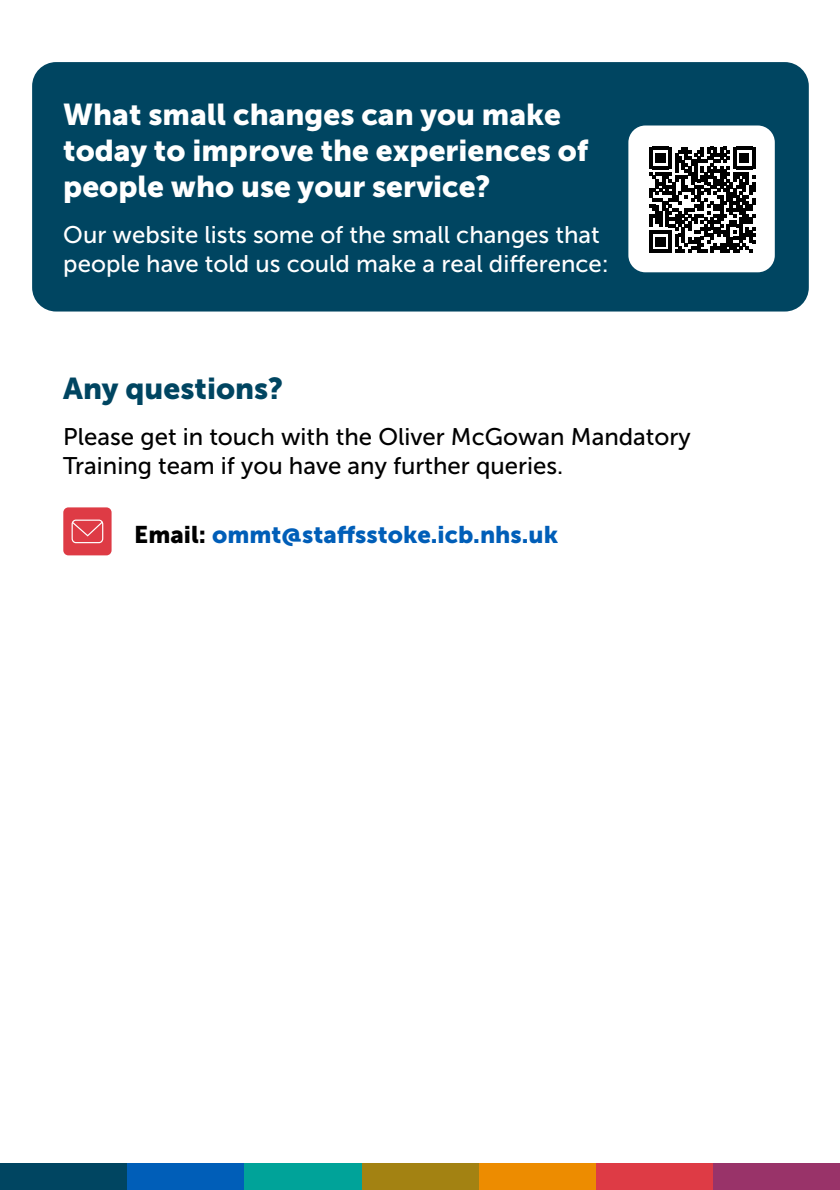
<style>
.page{position:relative;width:840px;height:1190px;background:#fff}
.page>*{position:absolute;margin:0;border:0;box-sizing:border-box;transform-origin:0 0}
.t1{font:30px/36px "Museo Sans 900";color:#fff}
.t2{font:30px "Museo Sans 900";color:#004561}
.t3{font:24px/28.8px "Museo Sans 500";color:#000}
.t4{font:24px/28.8px "Museo Sans 500";color:#fff}
.t5{font:24px "Museo Sans 900";color:#005eb8}
.s1{color:#000}
</style>
<div class="page">
<div style="left:32px;top:62px;width:777px;height:250px;background:#004561;border-radius:24px"></div>
<div style="left:0;top:1164px;width:127px;height:26px;background:#004561"></div>
<div style="left:127px;top:1164px;width:118px;height:26px;background:#005eb8"></div>
<div style="left:245px;top:1164px;width:117px;height:26px;background:#00a399"></div>
<div style="left:362px;top:1164px;width:117px;height:26px;background:#a38212"></div>
<div style="left:479px;top:1164px;width:118px;height:26px;background:#ed8c00"></div>
<div style="left:596px;top:1164px;width:118px;height:26px;background:#de3b45"></div>
<div style="left:714px;top:1164px;width:126px;height:26px;background:#993369"></div>
<div style="left:63px;top:507px;width:49px;height:48px;background:#de3b45;border-radius:5px"></div>
<div style="left:72px;top:520px;width:31px;height:23px;border:1px solid #fff;border-radius:4px"></div>
<svg style="left:71px;top:520px;width:33px;height:17px"></svg>
<div style="left:628px;top:126px;width:147px;height:146px;background:#fff;border-radius:17px"></div>
<svg style="left:649px;top:147px;width:106px;height:106px"></svg>
<p class="t1" style="left:63px;top:97px;width:527px">What small changes can you make today to improve the experiences of people who use your service?</p>
<p class="t4" style="left:63px;top:221px;width:547px">Our website lists some of the small changes that people have told us could make a real difference:</p>
<p class="t2" style="left:63px;top:371px;width:222px">Any questions?</p>
<p class="t3" style="left:63px;top:422px;width:629px">Please get in touch with the Oliver McGowan Mandatory<br>Training team if you have any further queries.</p>
<p class="t5" style="left:134px;top:521px;width:425px"><span class="s1">Email:</span> ommt@staffsstoke.icb.nhs.uk</p>
</div>
